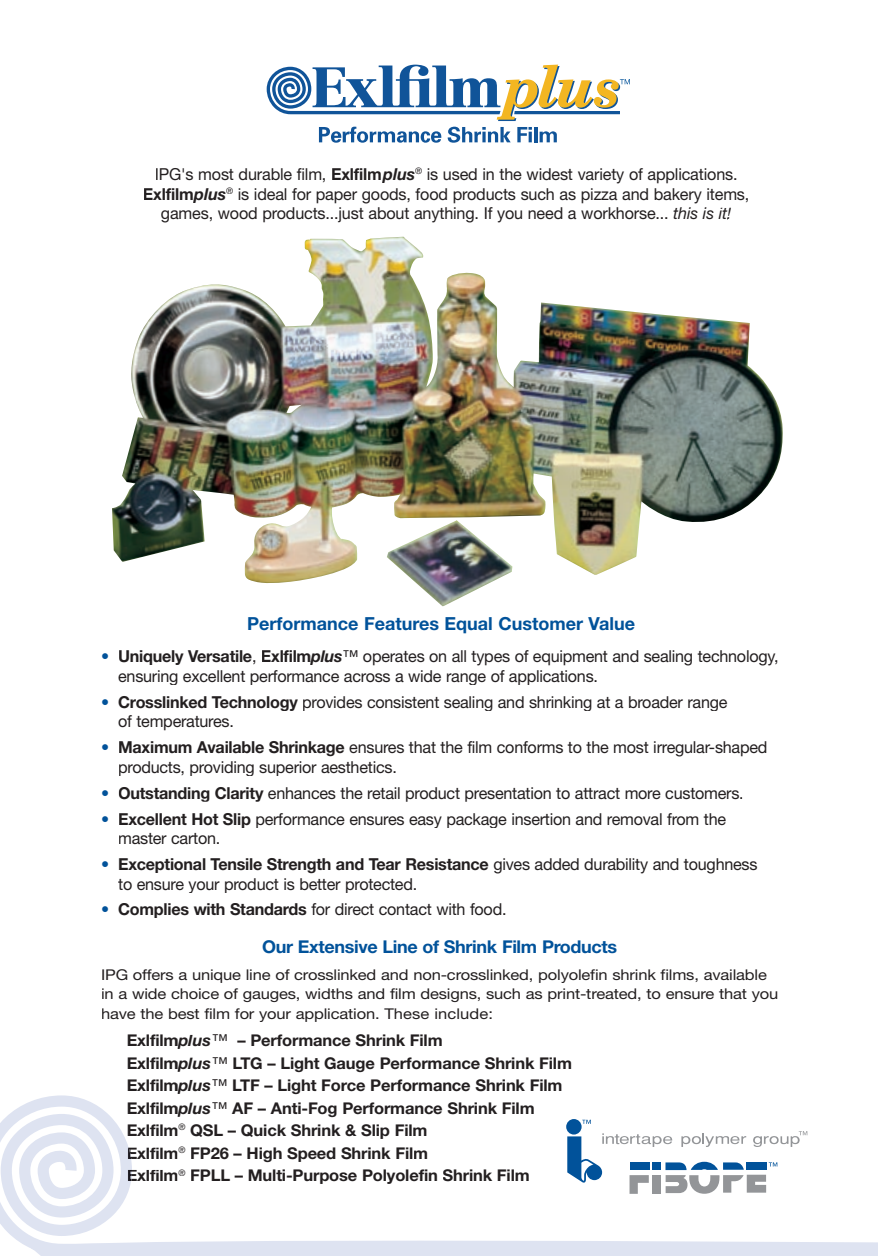
<style>
.page{position:relative;width:878px;height:1256px;background:#fff}
.page>*{position:absolute;margin:0;border:0;box-sizing:border-box;transform-origin:0 0}
.t1{font:700 18px "Helvetica Neue";color:#01529a}
.t2{font:700 17.7px "Helvetica Neue";letter-spacing:-.02em;color:#01529a}
.t3{font:16.5px/19.5px "Helvetica Neue";letter-spacing:-.015em;color:#231f20}
.t4{font:16.5px "Helvetica Neue";color:#01529a}
.t5{font:700 16.2px/22.5px "Helvetica Neue";letter-spacing:-.01em;color:#231f20}
.t6{font:14.85px/19.5px "Helvetica Neue";letter-spacing:-.01em;color:#231f20;scale:1.11 1}
.s1{font-weight:700}
.s2{font-weight:700;font-style:italic}
.s3{font-style:italic}
.s4{color:#01529a}
.s5{font-weight:400;font-size:16.5px}
</style>
<div class="page">
<svg style="left:0;top:1095px;width:808px;height:132px"></svg>
<svg style="left:3px;top:1227px;width:875px;height:29px"></svg>
<svg style="left:177px;top:1102px;width:1px;height:12px"></svg>
<svg style="left:128px;top:1147px;width:3px;height:12px"></svg>
<svg style="left:128px;top:1169px;width:4px;height:12px"></svg>
<img style="left:112px;top:237px;width:671px;height:369px">
<svg style="left:319px;top:127px;width:122px;height:16px"></svg>
<svg style="left:447px;top:127px;width:63px;height:16px"></svg>
<svg style="left:517px;top:127px;width:15px;height:15px"></svg>
<hr style="left:534px;top:127px;width:3px;height:15px;background:#105499">
<svg style="left:539px;top:131px;width:18px;height:11px"></svg>
<svg style="left:267px;top:65px;width:363px;height:56px"></svg>
<div style="left:566px;top:1119px;width:15px;height:15px;background:#01529a;border-radius:50%"></div>
<svg style="left:582px;top:1119px;width:9px;height:4px"></svg>
<svg style="left:567px;top:1131px;width:240px;height:62px"></svg>
<p class="t3" style="left:143px;top:164px;width:608px;text-align:center">IPG's most durable film, <span class="s1">Exlfilm</span><span class="s2">plus</span><sup>®</sup> is used in the widest variety of applications.<br><span class="s1">Exlfilm</span><span class="s2">plus</span><sup>®</sup> is ideal for paper goods, food products such as pizza and bakery items, games, wood products...just about anything. If you need a workhorse... <span class="s3">this is it!</span></p>
<p class="t1" style="left:247px;top:612px;width:389px">Performance Features Equal Customer Value</p>
<p class="t3" style="left:118px;top:646px;width:662px;text-indent:-17px"><span class="s4">•</span> <span class="s1">Uniquely Versatile</span>, <span class="s1">Exlfilm</span><span class="s2">plus</span>™ operates on all types of equipment and sealing technology, ensuring excellent performance across a wide range of applications.</p>
<p class="t3" style="left:118px;top:691px;width:611px;text-indent:-17px"><span class="s4">•</span> <span class="s1">Crosslinked Technology</span> provides consistent sealing and shrinking at a broader range of temperatures.</p>
<p class="t3" style="left:118px;top:737px;width:650px;text-indent:-17px"><span class="s4">•</span> <span class="s1">Maximum Available Shrinkage</span> ensures that the film conforms to the most irregular-shaped products, providing superior aesthetics.</p>
<p class="t4" style="left:101px;top:782px;width:10px">•</p>
<p class="t3" style="left:118px;top:782px;width:627px"><span class="s1">Outstanding Clarity</span> enhances the retail product presentation to attract more customers.</p>
<p class="t3" style="left:118px;top:808px;width:609px;text-indent:-17px"><span class="s4">•</span> <span class="s1">Excellent Hot Slip</span> performance ensures easy package insertion and removal from the master carton.</p>
<p class="t3" style="left:118px;top:854px;width:641px;text-indent:-17px"><span class="s4">•</span> <span class="s1">Exceptional Tensile Strength and Tear Resistance</span> gives added durability and toughness to ensure your product is better protected.</p>
<p class="t3" style="left:101px;top:899px;width:407px"><span class="s4">•</span> <span class="s1">Complies with Standards</span> for direct contact with food.</p>
<p class="t2" style="left:262px;top:935px;width:356px">Our Extensive Line of Shrink Film Products</p>
<p class="t6" style="left:101px;top:964px;width:611px">IPG offers a unique line of crosslinked and non-crosslinked, polyolefin shrink films, available in a wide choice of gauges, widths and film designs, such as print- treated, to ensure that you have the best film for your application. These include:</p>
<p class="t5" style="left:127px;top:1029px;width:446px">Exlfilm<span class="s3">plus</span><span class="s5">™</span> – Performance Shrink Film<br>Exlfilm<span class="s3">plus</span><span class="s5">™</span> LTG – Light Gauge Performance Shrink Film Exlfilm<span class="s3">plus</span><span class="s5">™</span> LTF – Light Force Performance Shrink Film Exlfilm<span class="s3">plus</span><span class="s5">™</span> AF – Anti-Fog Performance Shrink Film Exlfilm<sup>®</sup> QSL – Quick Shrink &amp; Slip Film<br>Exlfilm<sup>®</sup> FP26 – High Speed Shrink Film<br>Exlfilm<sup>®</sup> FPLL – Multi-Purpose Polyolefin Shrink Film</p>
</div>
